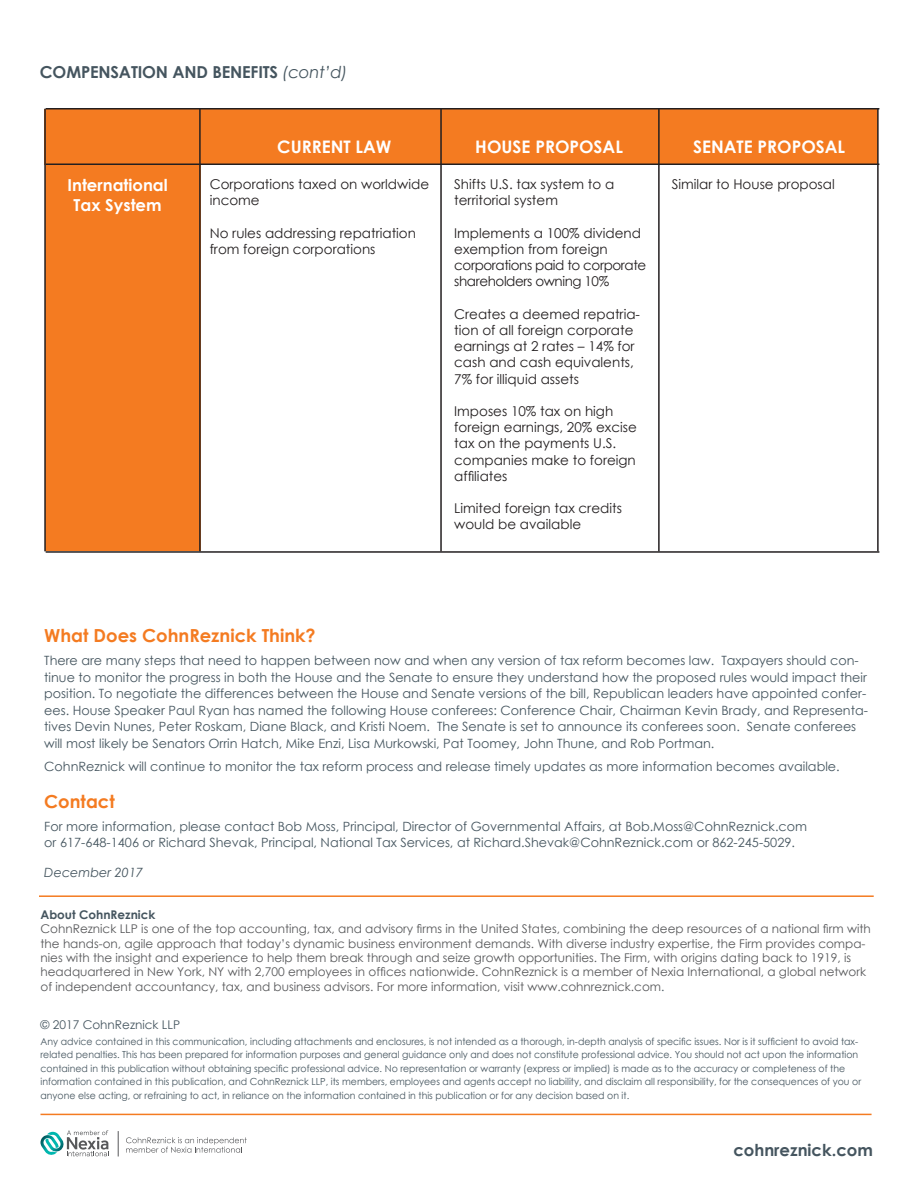
<style>
.page{position:relative;width:918px;height:1188px;background:#fff}
.page>*{position:absolute;margin:0;border:0;box-sizing:border-box;transform-origin:0 0}
.t1{font:700 18px "Century Gothic";color:#f47b21}
.t2{font:700 17.25px "Century Gothic";color:#fff}
.t3{font:700 16.5px "Century Gothic";letter-spacing:-.01em;color:#45555f}
.t4{font:700 16.5px "Century Gothic";color:#fff}
.t5{font:13.5px/16.2px "Century Gothic";color:#231f20}
.t6{font:13.5px/16.2px "Century Gothic";letter-spacing:-.03em;color:#231f20}
.t7{font:12.75px/16.5px "Century Gothic";color:#45555f}
.t8{font:italic 12.75px "Century Gothic";color:#45555f}
.t9{font:12px/14.4px "Century Gothic";color:#57585a}
.t10{font:12px "Century Gothic";color:#45555f}
.t11{font:700 12px "Century Gothic";color:#45555f}
.t12{font:9.75px/13.5px "Century Gothic";color:#45555f;scale:.96 1}
.s1{font-weight:400;font-style:italic}
.s2{color:#45555f}
</style>
<div class="page">
<svg style="left:126px;top:1137px;width:121px;height:16px"></svg>
<svg style="left:40px;top:1130px;width:69px;height:26px"></svg>
<svg style="left:118px;top:1131px;width:1px;height:25px"></svg>
<hr style="left:40px;top:1114px;width:832px;height:1px;background:#f47b21">
<hr style="left:39px;top:895px;width:835px;height:2px;background:#f47b21">
<div style="left:44px;top:109px;width:834px;height:56px;background:#f47b21"></div>
<div style="left:45px;top:130px;width:156px;height:421px;background:#f47b21"></div>
<hr style="left:658px;top:109px;width:2px;height:442px;background:#231f20">
<hr style="left:877px;top:109px;width:2px;height:442px;background:#231f20">
<hr style="left:199px;top:109px;width:2px;height:442px;background:#231f20">
<hr style="left:440px;top:109px;width:2px;height:442px;background:#231f20">
<hr style="left:44px;top:109px;width:2px;height:442px;background:#231f20">
<hr style="left:46px;top:164px;width:833px;height:1px;background:#231f20">
<hr style="left:46px;top:108px;width:833px;height:2px;background:#231f20">
<hr style="left:46px;top:551px;width:833px;height:2px;background:#231f20">
<p class="t3" style="left:40px;top:60px;width:309px">COMPENSATION AND BENEFITS <span class="s1">(cont’d)</span></p>
<h2 class="t2" style="left:277px;top:133px;width:116px">CURRENT LAW</h2>
<h2 class="t2" style="left:475px;top:133px;width:149px">HOUSE PROPOSAL</h2>
<h2 class="t2" style="left:693px;top:133px;width:154px">SENATE PROPOSAL</h2>
<p class="t4" style="left:68px;top:173px;width:102px">International</p>
<p class="t5" style="left:672px;top:176px;width:165px">Similar to House proposal</p>
<p class="t4" style="left:74px;top:193px;width:90px">Tax System</p>
<p class="t5" style="left:210px;top:176px;width:221px">Corporations taxed on worldwide income</p>
<p class="t5" style="left:210px;top:225px;width:208px">No rules addressing repatriation from foreign corporations</p>
<p class="t5" style="left:454px;top:176px;width:162px">Shifts U.S. tax system to a territorial system</p>
<p class="t6" style="left:454px;top:225px;width:194px">Implements a 100% dividend exemption from foreign corporations paid to corporate shareholders owning 10%</p>
<p class="t5" style="left:454px;top:306px;width:187px">Creates a deemed repatria&shy;tion of all foreign corporate earnings at 2 rates – 14% for cash and cash equivalents,<br>7% for illiquid assets</p>
<p class="t5" style="left:454px;top:403px;width:184px">Imposes 10% tax on high foreign earnings, 20% excise tax on the payments U.S. companies make to foreign affiliates</p>
<p class="t5" style="left:454px;top:500px;width:169px">Limited foreign tax credits would be available</p>
<h1 class="t1" style="left:44px;top:622px;width:273px">What Does CohnReznick Think?</h1>
<p class="t7" style="left:44px;top:652px;width:825px">There are many steps that need to happen between now and when any version of tax reform becomes law. Taxpayers should con&shy;tinue to monitor the progress in both the House and the Senate to ensure they understand how the proposed rules would impact their position. To negotiate the differences between the House and Senate versions of the bill, Republican leaders have appointed confer&shy;ees. House Speaker Paul Ryan has named the following House conferees: Conference Chair, Chairman Kevin Brady, and Representa&shy;tives Devin Nunes, Peter Roskam, Diane Black, and Kristi Noem. The Senate is set to announce its conferees soon. Senate conferees will most likely be Senators Orrin Hatch, Mike Enzi, Lisa Murkowski, Pat Toomey, John Thune, and Rob Portman.</p>
<p class="t7" style="left:44px;top:758px;width:797px">CohnReznick will continue to monitor the tax reform process and release timely updates as more information becomes available.</p>
<h1 class="t1" style="left:44px;top:788px;width:72px">Contact</h1>
<p class="t7" style="left:44px;top:818px;width:764px">For more information, please contact Bob Moss, Principal, Director of Governmental Affairs, at Bob.Moss@CohnReznick.com or 617-648-1406 or Richard Shevak, Principal, National Tax Services, at Richard.Shevak@CohnReznick.com or 862-245-5029.</p>
<p class="t8" style="left:44px;top:864px;width:100px">December 2017</p>
<p class="t11" style="left:40px;top:906px;width:116px">About CohnReznick</p>
<p class="t9" style="left:40px;top:922px;width:832px">CohnReznick LLP is one of the top accounting, tax, and advisory firms in the United States, combining the deep resources of a national firm with the hands-on, agile approach that today’s dynamic business environment demands. With diverse industry expertise, the Firm provides compa&shy;nies with the insight and experience to help them break through and seize growth opportunities. The Firm, with origins dating back to 1919, is headquartered in New York, NY with 2,700 employees in offices nationwide. CohnReznick is a member of Nexia International, a global network of independent accountancy, tax, and business advisors. For more information, visit www.cohnreznick.com<span class="s2">.</span></p>
<p class="t10" style="left:40px;top:1016px;width:141px">© 2017 CohnReznick LLP</p>
<p class="t12" style="left:40px;top:1034px;width:856px">Any advice contained in this communication, including attachments and enclosures, is not intended as a thorough, in-depth analysis of specific issues. Nor is it sufficient to avoid tax&shy;related penalties. This has been prepared for information purposes and general guidance only and does not constitute professional advice. You should not act upon the information contained in this publication without obtaining specific professional advice. No representation or warranty (express or implied) is made as to the accuracy or completeness of the information contained in this publication, and CohnReznick LLP, its members, employees and agents accept no liability, and disclaim all responsibility, for the consequences of you or anyone else acting, or refraining to act, in reliance on the information contained in this publication or for any decision based on it.</p>
<p class="t3" style="left:733px;top:1137px;width:141px">cohnreznick.com</p>
</div>
